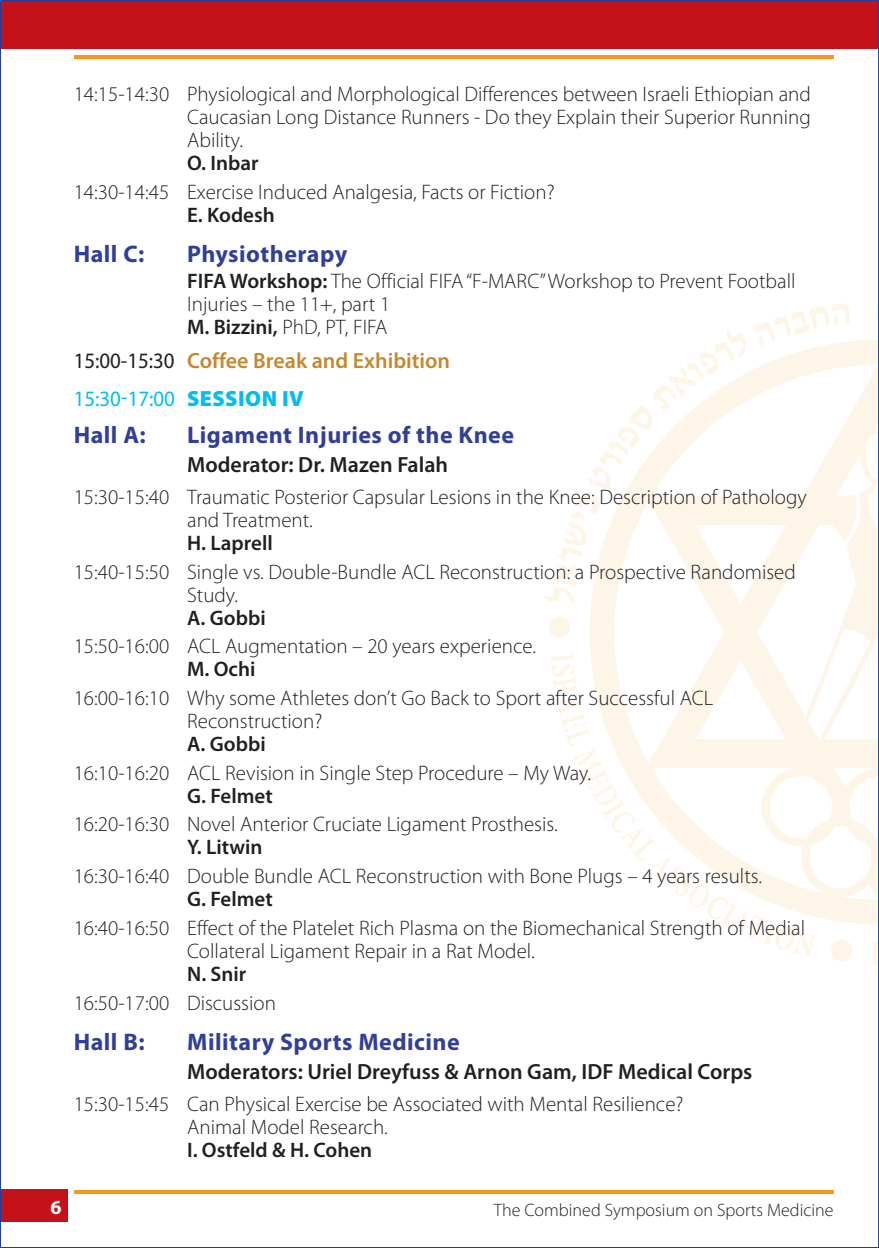
<style>
.page{position:relative;width:879px;height:1248px;background:#fff}
.page>*{position:absolute;margin:0;border:0;box-sizing:border-box;transform-origin:0 0}
.t1{font:700 24px "Myriad Pro";letter-spacing:.02em;color:#323f99}
.t2{font:600 22px "Myriad Pro";color:#231f20}
.t3{font:600 22px/37.4px "Myriad Pro";color:#c4892f}
.t4{font:300 21px/23px "Myriad Pro";color:#231f20}
.t5{font:600 21px "Myriad Pro";color:#231f20}
.t6{font:700 20px "Myriad Pro";color:#fff}
.t7{font:300 18px "Myriad Pro";color:#231f20}
.s1{font-weight:600}
.s2{font-weight:400;color:#231f20}
.s3{font-weight:400;color:#01bdf2}
.s4{font-weight:900;color:#01bdf2}
</style>
<div class="page">
<svg style="left:550px;top:653px;width:266px;height:303px"></svg>
<svg style="left:544px;top:303px;width:306px;height:300px"></svg>
<div style="left:831px;top:939px;width:21px;height:22px;background:#fef5e9;border-radius:50%"></div>
<div style="left:548px;top:616px;width:22px;height:22px;background:#fef5e9;border-radius:50%"></div>
<svg style="left:590px;top:340px;width:280px;height:584px"></svg>
<hr style="left:74px;top:1190px;width:759px;height:3px;background:#f7981d">
<hr style="left:74px;top:55px;width:759px;height:4px;background:#f7981d">
<div style="left:0;top:1189px;width:68px;height:32px;background:#c4121a"></div>
<div style="left:0;top:0;width:879px;height:49px;background:#c4121a"></div>
<svg style="left:870px;top:0;width:9px;height:1247px"></svg>
<p class="t4" style="left:187px;top:82px;width:625px;text-align:justify;text-indent:-113px">14:15-14:30 Physiological and Morphological Differences between Israeli Ethiopian and Caucasian Long Distance Runners - Do they Explain their Superior Running Ability.</p>
<p class="t5" style="left:187px;top:149px;width:73px">O. Inbar</p>
<p class="t4" style="left:74px;top:180px;width:482px">14:30-14:45 Exercise Induced Analgesia, Facts or Fiction?</p>
<p class="t5" style="left:187px;top:201px;width:89px">E. Kodesh</p>
<p class="t1" style="left:74px;top:238px;width:72px">Hall C:</p>
<p class="t1" style="left:187px;top:238px;width:162px">Physiotherapy</p>
<p class="t4" style="left:187px;top:269px;width:610px"><span class="s1">FIFA Workshop:</span> The Official FIFA “F-MARC” Workshop to Prevent Football<br>Injuries – the 11+, part 1<br><span class="s1">M. Bizzini,</span> PhD, PT, FIFA</p>
<p class="t3" style="left:74px;top:341px;width:378px"><span class="s2">15:00-15:30</span> Coffee Break and Exhibition<br><span class="s3">15:30-17:00</span> <span class="s4">SESSION IV</span></p>
<p class="t1" style="left:74px;top:419px;width:74px">Hall A:</p>
<p class="t1" style="left:187px;top:419px;width:328px">Ligament Injuries of the Knee</p>
<p class="t2" style="left:187px;top:451px;width:263px">Moderator: Dr. Mazen Falah</p>
<p class="t4" style="left:187px;top:485px;width:621px;text-indent:-113px">15:30-15:40 Traumatic Posterior Capsular Lesions in the Knee: Description of Pathology and Treatment.</p>
<p class="t5" style="left:187px;top:529px;width:87px">H. Laprell</p>
<p class="t4" style="left:187px;top:560px;width:610px;text-indent:-113px">15:40-15:50 Single vs. Double-Bundle ACL Reconstruction: a Prospective Randomised<br>Study.</p>
<p class="t5" style="left:187px;top:604px;width:80px">A. Gobbi</p>
<p class="t4" style="left:74px;top:634px;width:464px">15:50-16:00 ACL Augmentation – 20 years experience.</p>
<p class="t5" style="left:187px;top:656px;width:70px">M. Ochi</p>
<p class="t4" style="left:187px;top:686px;width:528px;text-indent:-113px">16:00-16:10 Why some Athletes don’t Go Back to Sport after Successful ACL<br>Reconstruction?</p>
<p class="t5" style="left:187px;top:730px;width:80px">A. Gobbi</p>
<p class="t4" style="left:74px;top:761px;width:519px">16:10-16:20 ACL Revision in Single Step Procedure – My Way.</p>
<p class="t5" style="left:187px;top:782px;width:87px">G. Felmet</p>
<p class="t4" style="left:74px;top:812px;width:485px">16:20-16:30 Novel Anterior Cruciate Ligament Prosthesis.</p>
<p class="t5" style="left:187px;top:834px;width:77px">Y. Litwin</p>
<p class="t4" style="left:74px;top:864px;width:690px">16:30-16:40 Double Bundle ACL Reconstruction with Bone Plugs – 4 years results.</p>
<p class="t5" style="left:187px;top:885px;width:87px">G. Felmet</p>
<p class="t4" style="left:187px;top:916px;width:619px;text-indent:-113px">16:40-16:50 Effect of the Platelet Rich Plasma on the Biomechanical Strength of Medial<br>Collateral Ligament Repair in a Rat Model.</p>
<p class="t5" style="left:187px;top:960px;width:61px">N. Snir</p>
<p class="t4" style="left:74px;top:990px;width:204px">16:50-17:00 Discussion</p>
<p class="t1" style="left:74px;top:1025px;width:72px">Hall B:</p>
<p class="t1" style="left:187px;top:1025px;width:274px">Military Sports Medicine</p>
<p class="t2" style="left:187px;top:1057px;width:567px">Moderators: Uriel Dreyfuss &amp; Arnon Gam, IDF Medical Corps</p>
<p class="t4" style="left:187px;top:1092px;width:498px;text-indent:-113px">15:30-15:45 Can Physical Exercise be Associated with Mental Resilience?<br>Animal Model Research.</p>
<p class="t5" style="left:187px;top:1136px;width:187px">I. Ostfeld &amp; H. Cohen</p>
<p class="t6" style="left:51px;top:1193px;width:13px">6</p>
<p class="t7" style="left:494px;top:1199px;width:341px">The Combined Symposium on Sports Medicine</p>
</div>
